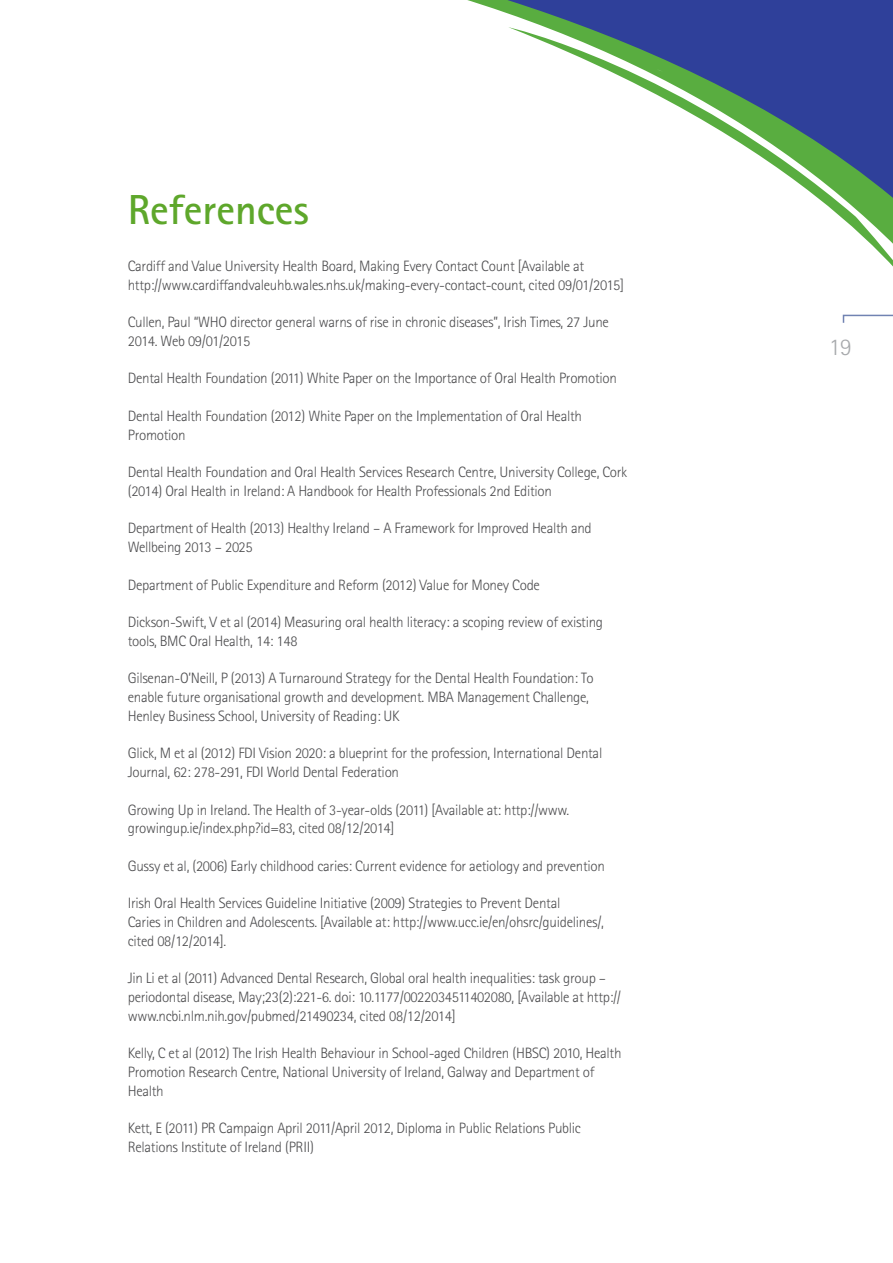
<style>
.page{position:relative;width:893px;height:1263px;background:#fff}
.page>*{position:absolute;margin:0;border:0;box-sizing:border-box;transform-origin:0 0}
.t1{font:700 42px "Rotis Sans Serif";color:#5ea72b}
.t2{font:300 24px "Rotis Sans Serif";color:#a7a9ac}
.t3{font:300 15px/18.8px "Rotis Sans Serif";letter-spacing:-.02em;color:#4d4d4f}
</style>
<div class="page">
<svg style="left:467px;top:0;width:426px;height:267px"></svg>
<svg style="left:507px;top:0;width:386px;height:198px"></svg>
<svg style="left:842px;top:314px;width:51px;height:9px"></svg>
<h1 class="t1" style="left:128px;top:183px;width:183px">References</h1>
<p class="t3" style="left:128px;top:256px;width:498px">Cardiff and Value University Health Board, Making Every Contact Count [Available at http://www.cardiffandvaleuhb.wales.nhs.uk/making-every-contact-count, cited 09/01/2015]</p>
<p class="t3" style="left:128px;top:313px;width:483px">Cullen, Paul “WHO director general warns of rise in chronic diseases”, Irish Times, 27 June<br>2014. Web 09/01/2015</p>
<p class="t3" style="left:128px;top:369px;width:491px">Dental Health Foundation (2011) White Paper on the Importance of Oral Health Promotion</p>
<p class="t3" style="left:128px;top:406px;width:456px">Dental Health Foundation (2012) White Paper on the Implementation of Oral Health<br>Promotion</p>
<p class="t3" style="left:128px;top:463px;width:501px">Dental Health Foundation and Oral Health Services Research Centre, University College, Cork (2014) Oral Health in Ireland: A Handbook for Health Professionals 2nd Edition</p>
<p class="t3" style="left:128px;top:519px;width:466px">Department of Health (2013) Healthy Ireland – A Framework for Improved Health and<br>Wellbeing 2013 – 2025</p>
<p class="t3" style="left:128px;top:575px;width:414px">Department of Public Expenditure and Reform (2012) Value for Money Code</p>
<p class="t3" style="left:128px;top:613px;width:477px">Dickson-Swift, V et al (2014) Measuring oral health literacy: a scoping review of existing tools, BMC Oral Health, 14: 148</p>
<p class="t3" style="left:128px;top:669px;width:467px">Gilsenan-O’Neill, P (2013) A Turnaround Strategy for the Dental Health Foundation: To enable future organisational growth and development. MBA Management Challenge,<br>Henley Business School, University of Reading: UK</p>
<p class="t3" style="left:128px;top:744px;width:476px">Glick, M et al (2012) FDI Vision 2020: a blueprint for the profession, International Dental<br>Journal, 62: 278-291, FDI World Dental Federation</p>
<p class="t3" style="left:128px;top:800px;width:443px">Growing Up in Ireland. The Health of 3-year-olds (2011) [Available at: http://www. growingup.ie/index.php?id=83, cited 08/12/2014]</p>
<p class="t3" style="left:128px;top:856px;width:479px">Gussy et al, (2006) Early childhood caries: Current evidence for aetiology and prevention</p>
<p class="t3" style="left:128px;top:894px;width:478px">Irish Oral Health Services Guideline Initiative (2009) Strategies to Prevent Dental<br>Caries in Children and Adolescents. [Available at: http://www.ucc.ie/en/ohsrc/guidelines/, cited 08/12/2014].</p>
<p class="t3" style="left:128px;top:969px;width:495px">Jin Li et al (2011) Advanced Dental Research, Global oral health inequalities: task group – periodontal disease, May;23(2):221-6. doi: 10.1177/0022034511402080, [Available at http:// www.ncbi.nlm.nih.gov/pubmed/21490234, cited 08/12/2014]</p>
<p class="t3" style="left:128px;top:1044px;width:495px">Kelly, C et al (2012) The Irish Health Behaviour in School-aged Children (HBSC) 2010, Health<br>Promotion Research Centre, National University of Ireland, Galway and Department of<br>Health</p>
<p class="t3" style="left:128px;top:1119px;width:455px">Kett, E (2011) PR Campaign April 2011/April 2012, Diploma in Public Relations Public<br>Relations Institute of Ireland (PRII)</p>
<h2 class="t2" style="left:829px;top:333px;width:25px">19</h2>
</div>
